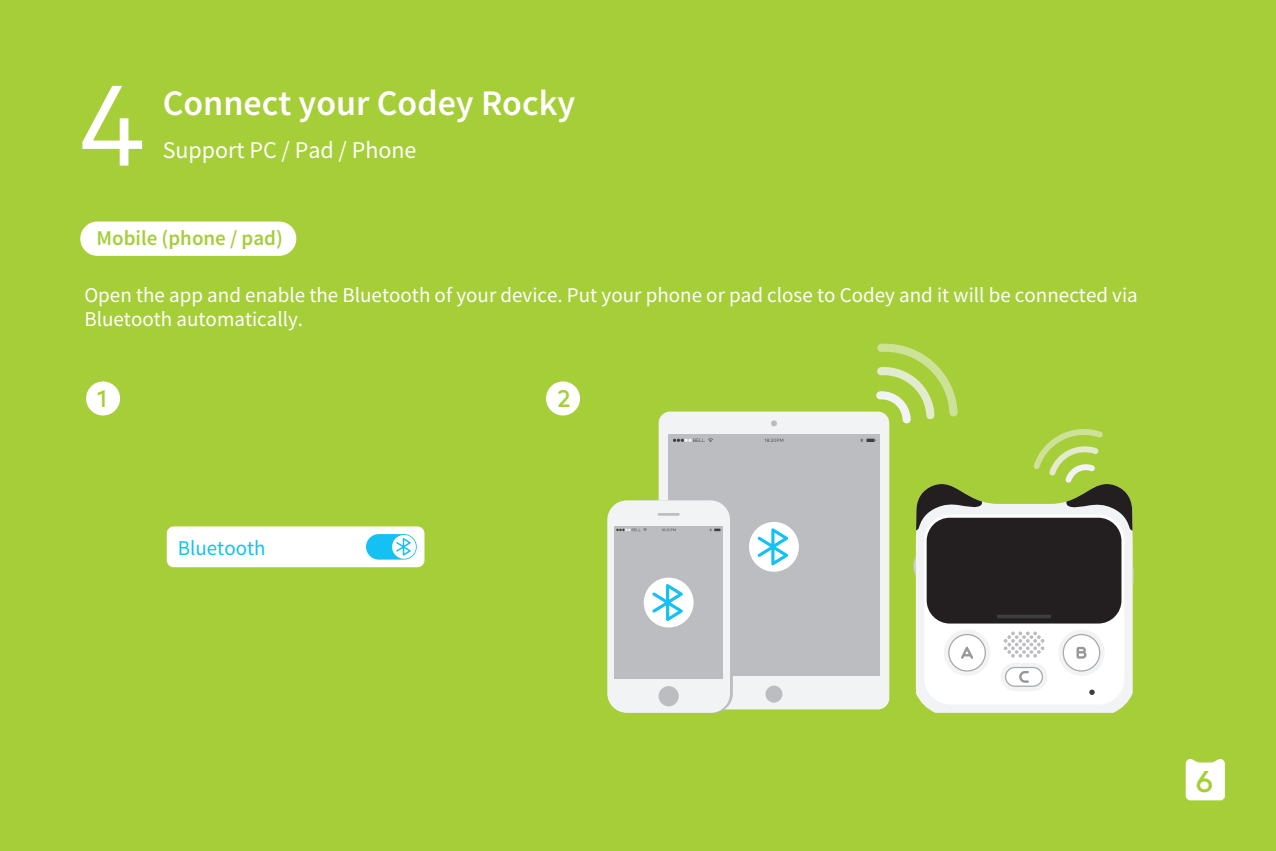
<style>
.page{position:relative;width:1276px;height:851px;background:#fff}
.page>*{position:absolute;margin:0;border:0;box-sizing:border-box;transform-origin:0 0}
.t1{font:114px "Mark Pro";color:#fff}
.t2{font:600 36px "Source Sans Pro";color:#fff}
.t3{font:500 30px "Mark Pro";color:#a6ce39}
.t4{font:24px "Source Sans Pro";color:#fff}
.t5{font:500 24px "Mark Pro";color:#a6ce39}
.t6{font:21px/24px "Source Sans Pro";color:#fff}
.t7{font:600 21px "Source Sans Pro";color:#a6ce39}
.t8{font:21px "Source Sans Pro";color:#15c0f2}
</style>
<div class="page">
<div style="left:0;top:0;width:1276px;height:850px;background:#a6ce39"></div>
<hr style="left:1275px;top:0;width:1px;height:850px;background:#15c0f2">
<svg style="left:1185px;top:759px;width:40px;height:41px;background:#f8fbf0"></svg>
<div style="left:658px;top:411px;width:231px;height:298px;background:#f2f3f4;border-radius:11px"></div>
<svg style="left:771px;top:420px;width:6px;height:6px"></svg>
<div style="left:765px;top:685px;width:17px;height:17px;background:#bcbdc0;border-radius:50%"></div>
<div style="left:668px;top:434px;width:211px;height:241px;background:#bcbdc0"></div>
<div style="left:607px;top:500px;width:123px;height:212px;background:#f2f3f4;border-radius:20px"></div>
<svg style="left:916px;top:501px;width:216px;height:211px;background:#edf0e7"></svg>
<svg style="left:913px;top:556px;width:3px;height:20px"></svg>
<svg style="left:916px;top:484px;width:66px;height:46px"></svg>
<div style="left:924px;top:514px;width:200px;height:190px;background:#fff;border-radius:26px"></div>
<div style="left:926px;top:517px;width:195px;height:106px;background:#231f20;border-radius:23px"></div>
<div style="left:1058px;top:629px;width:46px;height:46px;background:#f2f3f4;border-radius:50%"></div>
<div style="left:1063px;top:634px;width:36px;height:37px;background:#fff;border-radius:50%"></div>
<div style="left:1062px;top:633px;width:38px;height:38px;border:1px solid #a8a9ad;border-radius:50%"></div>
<div style="left:1000px;top:662px;width:47px;height:29px;background:#f2f3f4;border-radius:14px"></div>
<div style="left:1005px;top:667px;width:37px;height:19px;background:#fff;border-radius:9px"></div>
<div style="left:1005px;top:666px;width:38px;height:20px;border:1px solid #a8a9ad;border-radius:9px"></div>
<div style="left:944px;top:629px;width:46px;height:46px;background:#f2f3f4;border-radius:50%"></div>
<div style="left:949px;top:634px;width:36px;height:37px;background:#fff;border-radius:50%"></div>
<div style="left:948px;top:633px;width:38px;height:38px;border:1px solid #a8a9ad;border-radius:50%"></div>
<svg style="left:1089px;top:689px;width:5px;height:6px"></svg>
<svg style="left:1076px;top:646px;width:10px;height:12px"></svg>
<svg style="left:961px;top:646px;width:12px;height:12px"></svg>
<svg style="left:1019px;top:670px;width:10px;height:12px"></svg>
<svg style="left:1003px;top:631px;width:41px;height:26px"></svg>
<svg style="left:997px;top:614px;width:54px;height:4px"></svg>
<svg style="left:1132px;top:567px;width:1px;height:17px"></svg>
<div style="left:167px;top:526px;width:257px;height:41px;background:#fff;border-radius:7px"></div>
<div style="left:366px;top:534px;width:51px;height:25px;background:#15c0f2;border-radius:13px"></div>
<div style="left:80px;top:221px;width:216px;height:35px;background:#fff;border-radius:17px"></div>
<div style="left:546px;top:381px;width:34px;height:34px;background:#fff;border-radius:50%"></div>
<div style="left:86px;top:381px;width:34px;height:34px;background:#fff;border-radius:50%"></div>
<div style="left:392px;top:535px;width:24px;height:23px;background:#fff;border-radius:50%"></div>
<svg style="left:396px;top:538px;width:15px;height:17px"></svg>
<div style="left:749px;top:522px;width:50px;height:49px;background:#fff;border-radius:50%"></div>
<svg style="left:757px;top:528px;width:31px;height:37px"></svg>
<svg style="left:876px;top:343px;width:81px;height:80px"></svg>
<svg style="left:1033px;top:429px;width:99px;height:101px"></svg>
<svg style="left:610px;top:500px;width:123px;height:212px"></svg>
<svg style="left:764px;top:438px;width:19px;height:4px"></svg>
<svg style="left:673px;top:438px;width:40px;height:4px"></svg>
<svg style="left:860px;top:438px;width:16px;height:4px"></svg>
<h1 class="t1" style="left:79px;top:40px;width:67px">4</h1>
<h2 class="t2" style="left:163px;top:80px;width:414px">Connect your Codey Rocky</h2>
<p class="t4" style="left:163px;top:134px;width:255px">Support PC / Pad / Phone</p>
<p class="t7" style="left:97px;top:224px;width:188px">Mobile (phone / pad)</p>
<p class="t6" style="left:84px;top:283px;width:1055px">Open the app and enable the Bluetooth of your device. Put your phone or pad close to Codey and it will be connected via<br>Bluetooth automatically.</p>
<p class="t5" style="left:97px;top:380px;width:11px">1</p>
<p class="t5" style="left:557px;top:380px;width:15px">2</p>
<p class="t8" style="left:178px;top:534px;width:89px">Bluetooth</p>
<h3 class="t3" style="left:1195px;top:758px;width:19px">6</h3>
</div>
